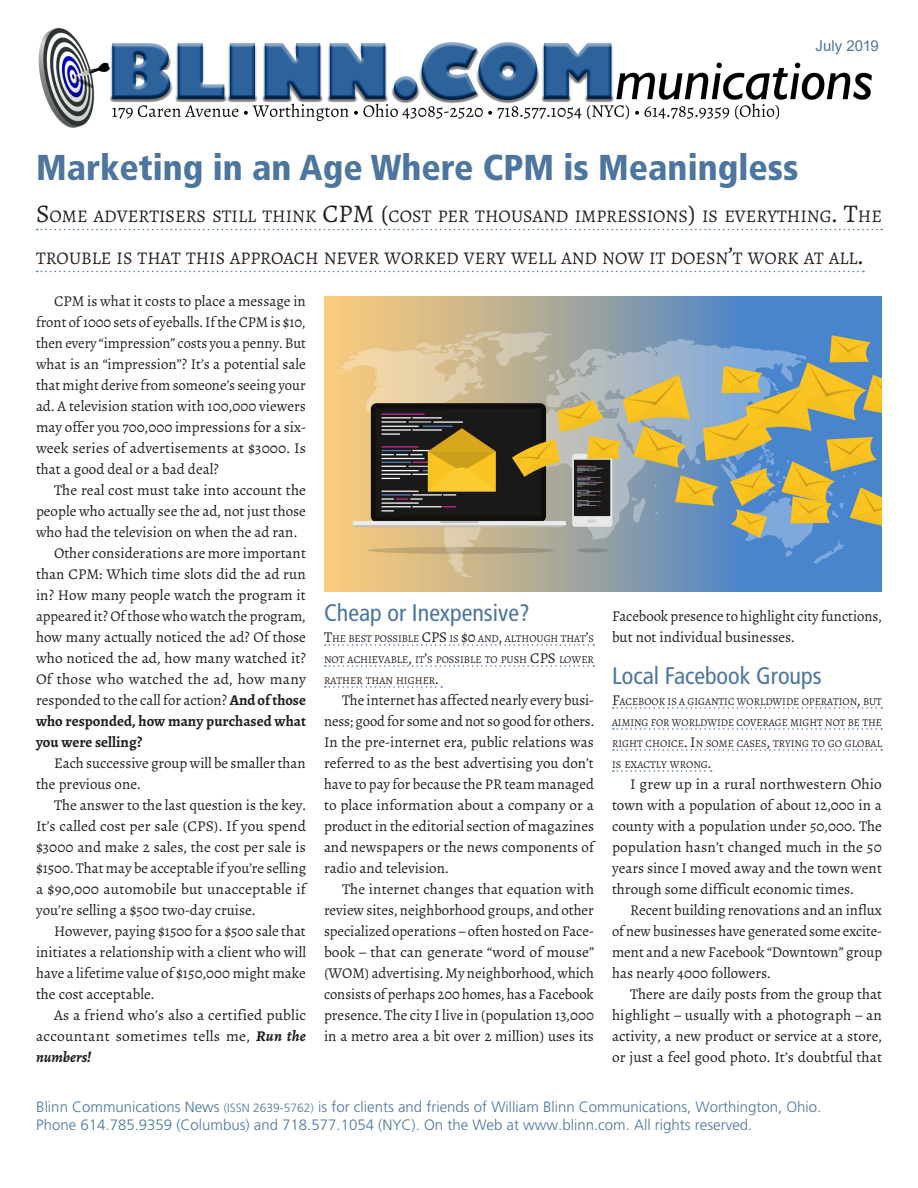
<style>
.page{position:relative;width:918px;height:1188px;background:#fff}
.page>*{position:absolute;margin:0;border:0;box-sizing:border-box;transform-origin:0 0}
.Main_Head_Span_Col{font:900 condensed 36px "Frutiger LT Std";color:#4c759f}
.Subhead_1_Column_top{font:condensed 24px "Frutiger LT Std";color:#4c759f}
.Subhead_1{font:condensed 24px "Frutiger LT Std";color:#4c759f}
.Main_Head_Follow_-_S{font:17.85px "Alegreya";color:#231f20}
.Body_Text{font:15px/21px "Alegreya";color:#231f20;text-align:justify}
.t1{font:300 15px/18px "Frutiger LT Std";color:#4c759f}
.Dateline{font:15px "Arial";color:#4c759f}
.Subhead_1_follow{font:10.5px/21px "Alegreya";color:#231f20;text-align:justify}
.s1{font-size:25.5px}
.s2{font-weight:700}
.s3{font-weight:700;font-style:italic}
.s4{font-size:15px}
.s5{font-size:12px}
</style>
<div class="page">
<img style="left:38px;top:28px;width:834px;height:100px">
<svg style="left:37px;top:229px;width:845px;height:1px"></svg>
<svg style="left:37px;top:271px;width:827px;height:1px"></svg>
<svg style="left:325px;top:644px;width:269px;height:2px"></svg>
<svg style="left:325px;top:665px;width:269px;height:2px"></svg>
<svg style="left:325px;top:686px;width:117px;height:2px"></svg>
<svg style="left:613px;top:707px;width:269px;height:2px"></svg>
<svg style="left:613px;top:728px;width:269px;height:2px"></svg>
<svg style="left:613px;top:749px;width:269px;height:2px"></svg>
<svg style="left:613px;top:770px;width:99px;height:2px"></svg>
<img style="left:324px;top:296px;width:558px;height:296px">
<p class="Dateline" style="left:815px;top:35px;width:65px">July 2019</p>
<p class="Main_Head_Span_Col" style="left:36px;top:146px;width:764px">Marketing in an Age Where CPM is Meaningless</p>
<p class="Main_Head_Follow_-_S" style="left:36px;top:205px;width:847px"><span class="s1">S</span>OME ADVERTISERS STILL THINK <span class="s1">CPM (</span>COST PER THOUSAND IMPRESSIONS<span class="s1">)</span> IS EVERYTHING<span class="s1">. T</span>HE</p>
<p class="Main_Head_Follow_-_S" style="left:36px;top:247px;width:829px">TROUBLE IS THAT THIS APPROACH NEVER WORKED VERY WELL AND NOW IT DOESN<span class="s1">’</span>T WORK AT ALL<span class="s1">.</span></p>
<p class="Body_Text" style="left:36px;top:291px;width:272px;text-indent:18px">CPM is what it costs to place a message in front of 1000 sets of eyeballs. If the CPM is $10, then every “impression” costs you a penny. But what is an “impression”? It’s a potential sale that might derive from someone’s seeing your ad. A television station with 100,000 viewers may offer you 700,000 impressions for a six&shy;week series of advertisements at $3000. Is that a good deal or a bad deal?</p>
<p class="Body_Text" style="left:36px;top:480px;width:271px;text-indent:18px">The real cost must take into account the people who actually see the ad, not just those who had the television on when the ad ran.</p>
<p class="Body_Text" style="left:36px;top:543px;width:272px;text-indent:18px">Other considerations are more important than CPM: Which time slots did the ad run in? How many people watch the program it appeared it? Of those who watch the program, how many actually noticed the ad? Of those who noticed the ad, how many watched it?<br>Of those who watched the ad, how many responded to the call for action? <span class="s2">And of those who responded, how many purchased what you were selling?</span></p>
<p class="Body_Text" style="left:36px;top:753px;width:271px;text-indent:18px">Each successive group will be smaller than the previous one.</p>
<p class="Body_Text" style="left:36px;top:795px;width:272px;text-indent:18px">The answer to the last question is the key.<br>It’s called cost per sale (CPS). If you spend $3000 and make 2 sales, the cost per sale is $1500. That may be acceptable if you’re selling a $90,000 automobile but unacceptable if you’re selling a $500 two-day cruise.</p>
<p class="Body_Text" style="left:36px;top:921px;width:271px;text-indent:18px">However, paying $1500 for a $500 sale that initiates a relationship with a client who will have a lifetime value of $150,000 might make the cost acceptable.</p>
<p class="Body_Text" style="left:36px;top:1005px;width:272px;text-indent:18px">As a friend who’s also a certified public accountant sometimes tells me, <span class="s3">Run the numbers!</span></p>
<p class="Subhead_1_Column_top" style="left:324px;top:599px;width:207px">Cheap or Inexpensive?</p>
<p class="Subhead_1_follow" style="left:324px;top:628px;width:272px"><span class="s4">T</span>HE BEST POSSIBLE <span class="s4">CPS</span> IS <span class="s4">$0</span> AND<span class="s4">,</span> ALTHOUGH THAT<span class="s4">’</span>S NOT ACHIEVABLE<span class="s4">,</span> IT<span class="s4">’</span>S POSS IBLE TO PUSH <span class="s4">CPS</span> LOWER RATHER THAN HIGHER<span class="s4">.</span></p>
<p class="Body_Text" style="left:324px;top:690px;width:272px;text-indent:18px">The internet has affected nearly every busi&shy;ness; good for some and not so good for others.<br>In the pre-internet era, public relations was referred to as the best advertising you don’t have to pay for because the PR team managed to place information about a company or a product in the editorial section of magazines and newspapers or the news components of radio and television.</p>
<p class="Body_Text" style="left:324px;top:879px;width:272px;text-indent:18px">The internet changes that equation with review sites, neighborhood groups, and other specialized operations – often hosted on Face&shy;book – that can generate “word of mouse” (WOM) advertising. My neighborhood, which consists of perhaps 200 homes, has a Facebook presence. The city I live in (population 13,000 in a metro area a bit over 2 million) uses its</p>
<p class="Body_Text" style="left:612px;top:606px;width:271px">Facebook presence to highlight city functions, but not individual businesses.</p>
<p class="Subhead_1" style="left:612px;top:662px;width:211px">Local Facebook Groups</p>
<p class="Subhead_1_follow" style="left:612px;top:691px;width:272px"><span class="s4">F</span>ACEBOOK IS A GIGANTIC WORLDWIDE OPERATION<span class="s4">,</span> BUT AIMING FOR WORLDWIDE COVERAGE MIGHT NOT BE THE RIGHT CHOICE<span class="s4">. I</span>N SOME CASES<span class="s4">,</span> TRYING TO GO GLOBAL IS EXACTLY WRONG<span class="s4">.</span></p>
<p class="Body_Text" style="left:612px;top:774px;width:272px;text-indent:18px">I grew up in a rural northwestern Ohio town with a population of about 12,000 in a county with a population under 50,000. The population hasn’t changed much in the 50 years since I moved away and the town went through some difficult economic times.</p>
<p class="Body_Text" style="left:612px;top:900px;width:272px;text-indent:18px">Recent building renovations and an influx of new businesses have generated some excite&shy;ment and a new Facebook “Downtown” group has nearly 4000 followers.</p>
<p class="Body_Text" style="left:612px;top:984px;width:272px;text-indent:18px">There are daily posts from the group that highlight – usually with a photograph – an activity, a new product or service at a store, or just a feel good photo. It’s doubtful that</p>
<p class="t1" style="left:36px;top:1098px;width:787px">Blinn Communications News <span class="s5">(ISSN 2639-5762)</span> is for clients and friends of William Blinn Communications, Worthington, Ohio.<br>Phone 614.785.9359 (Columbus) and 718.577.1054 (NYC). On the Web at www.blinn.com. All rights reserved.</p>
</div>
